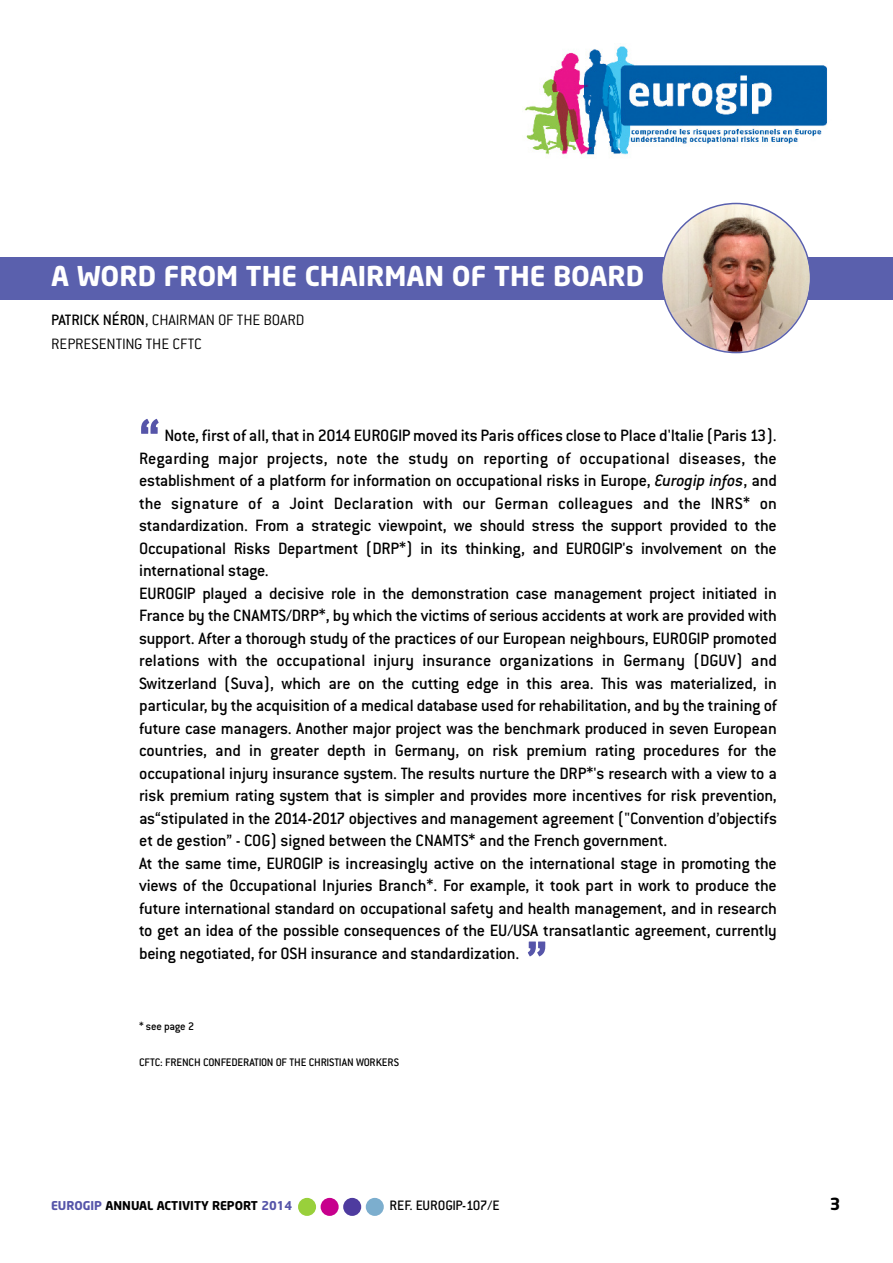
<style>
.page{position:relative;width:893px;height:1263px;background:#fff}
.page>*{position:absolute;margin:0;border:0;box-sizing:border-box;transform-origin:0 0}
.t1{font:700 60px "Conduit ITC";color:#5655a9}
.t2{font:700 54px "Neo Sans";color:#99d03b}
.t3{font:700 27px "Neo Sans";color:#fff}
.t4{font:500 18px/22.5px "Conduit ITC";letter-spacing:-.01em;color:#000}
.t5{font:300 16.5px/24px "Conduit ITC";color:#000}
.t6{font:700 16.5px "Neo Sans";color:#000}
.t7{font:500 15px "Conduit ITC";letter-spacing:-.015em;color:#000}
.t8{font:500 12px "Conduit ITC";letter-spacing:-.01em;color:#000}
.t9{font:700 12px "Neo Sans";color:#000}
.s1{font-weight:500}
.s2{font-style:italic}
.s3{color:#5655a9}
.s4{color:#c7008d}
.s5{color:#4e3b9f}
.s6{color:#7caece}
</style>
<div class="page">
<img style="left:524px;top:46px;width:303px;height:109px">
<div style="left:0;top:257px;width:893px;height:43px;background:#5a60ad"></div>
<img style="left:662px;top:203px;width:148px;height:150px">
<h3 class="t3" style="left:51px;top:265px;width:595px">A WORD FROM THE CHAIRMAN OF THE BOARD</h3>
<p class="t5" style="left:51px;top:309px;width:255px"><span class="s1">PATRICK NÉRON</span>, CHAIRMAN OF THE BOARD<br>REPRESENTING THE CFTC</p>
<h1 class="t1" style="left:139px;top:422px;width:22px">“</h1>
<p class="t4" style="left:139px;top:426px;width:639px;text-indent:25px">Note, first of all,thatin 2014 EUROGIP moved its Paris offices close to Place d'Italie (Paris 13).<br>Regarding major projects, note the study on reporting of occupational diseases, the establishment of a platform for information on occupational risks in Europe, <span class="s2">Eurogip infos</span>, and the signature of a Joint Declaration with our German colleagues and the INRS* on standardization. From a strategic viewpoint, we should stress the support provided to the Occupational Risks Department (DRP*) in its thinking, and EUROGIP's involvement on the international stage.<br>EUROGIP played a decisive role in the demonstration case management project initiated in France by the CNAMTS/DRP*, by which the victims of serious accidents at work are provided with support. After a thorough study of the practices of our European neighbours, EUROGIP promoted relations with the occupational injury insurance organizations in Germany (DGUV) and Switzerland (Suva), which are on the cutting edge in this area. This was materialized, in particular, by the acquisition of a medical database used for rehabilitation, and by the training of future case managers. Another major project was the benchmark produced in seven European countries, and in greater depth in Germany, on risk premium rating procedures for the occupational injury insurance system. The results nurture the DRP*'s research with a view to a risk premium rating system that is simpler and provides more incentives for risk prevention, as“stipulated in the 2014-2017 objectives and management agreement ("Convention d’objectifs et de gestion” - COG) signed between the CNAMTS* and the French government.<br>At the same time, EUROGIP is increasingly active on the international stage in promoting the views of the Occupational Injuries Branch*. For example, it took part in work to produce the future international standard on occupational safety and health management, and in research to get an idea of the possible consequences of the EU/USA transatlantic agreement, currently being negotiated, for OSH insurance and standardization.</p>
<h1 class="t1" style="left:527px;top:942px;width:22px">”</h1>
<p class="t8" style="left:139px;top:1023px;width:57px">* see page 2</p>
<p class="t8" style="left:139px;top:1058px;width:261px">CFTC: FRENCH CONFEDERATION OF THE CHRISTIAN WORKERS</p>
<p class="t9" style="left:51px;top:1201px;width:243px"><span class="s3">EUROGIP</span> ANNUAL ACTIVITY REPORT <span class="s3">2014</span></p>
<h2 class="t2" style="left:296px;top:1185px;width:92px">•<span class="s4">•</span><span class="s5">•</span><span class="s6">•</span></h2>
<p class="t7" style="left:389px;top:1201px;width:112px">REF. EUROGIP-107/E</p>
<p class="t6" style="left:830px;top:1197px;width:12px">3</p>
</div>
